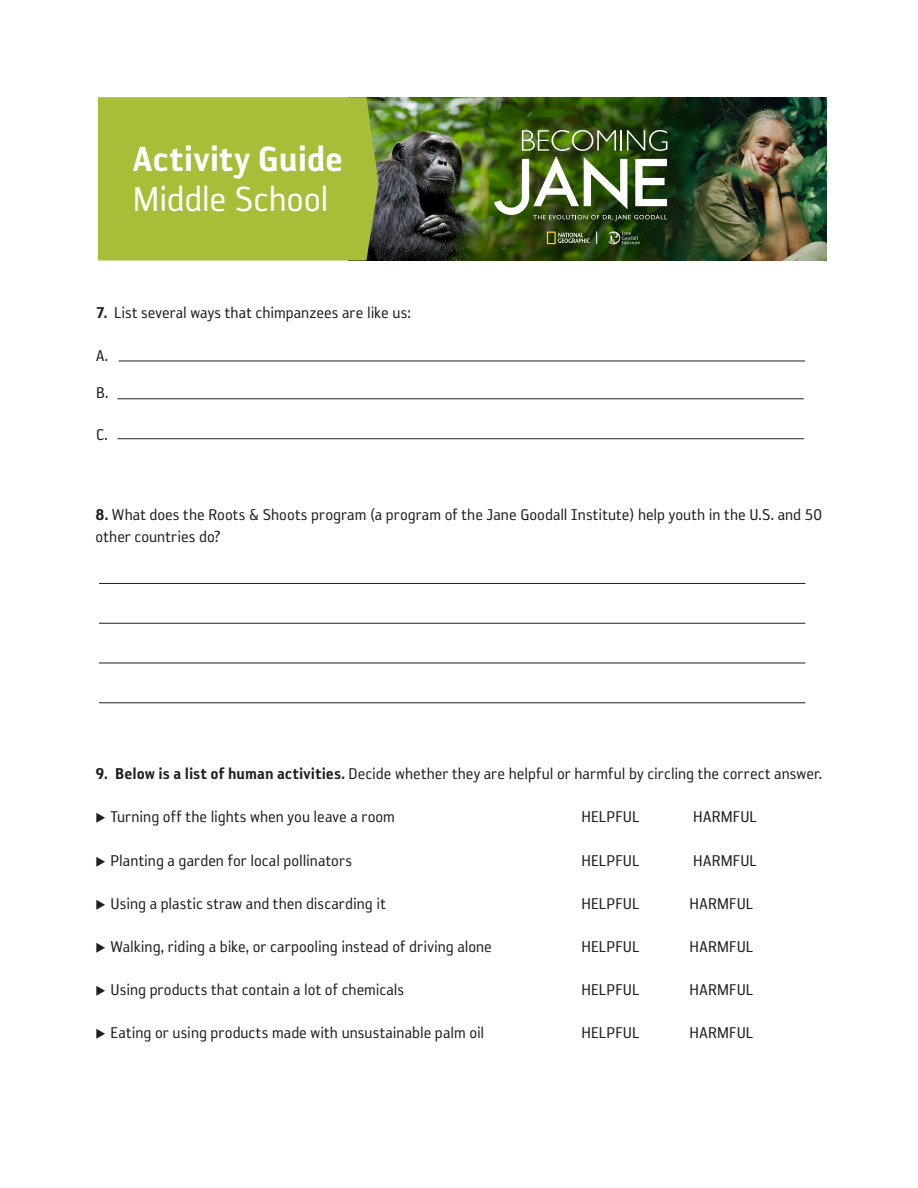
<style>
.page{position:relative;width:918px;height:1188px;background:#fff}
.page>*{position:absolute;margin:0;border:0;box-sizing:border-box;transform-origin:0 0}
.t1{font:40.05px "Reykjavik One OT C Gauge";letter-spacing:.005em;color:#fff}
.t2{font:40.05px "Reykjavik One OT A Gauge";letter-spacing:-.01em;color:#fff}
.t3{font:18px/21.6px "Reykjavik One OT A Gauge";color:#231f20}
.s1{font-family:"Reykjavik One OT C Gauge"}
</style>
<div class="page">
<hr style="left:99px;top:583px;width:706px;height:1px;background:#231f20">
<hr style="left:99px;top:663px;width:706px;height:1px;background:#231f20">
<hr style="left:99px;top:623px;width:706px;height:1px;background:#231f20">
<hr style="left:99px;top:702px;width:706px;height:1px;background:#231f20">
<hr style="left:118px;top:361px;width:687px;height:1px;background:#231f20">
<hr style="left:117px;top:398px;width:687px;height:1px;background:#231f20">
<hr style="left:117px;top:438px;width:687px;height:1px;background:#231f20">
<img style="left:379px;top:97px;width:448px;height:163px">
<div style="left:98px;top:97px;width:281px;height:163px;background:#a8bd38"></div>
<svg style="left:547px;top:232px;width:43px;height:12px"></svg>
<svg style="left:596px;top:231px;width:1px;height:13px"></svg>
<svg style="left:608px;top:231px;width:32px;height:14px"></svg>
<img style="left:494px;top:130px;width:173px;height:91px">
<p class="t1" style="left:133px;top:138px;width:212px">Activity Guide</p>
<p class="t2" style="left:133px;top:179px;width:197px">Middle School</p>
<p class="t3" style="left:96px;top:302px;width:317px"><span class="s1">7.</span> List several ways that chimpanzees are like us:</p>
<p class="t3" style="left:96px;top:345px;width:14px">A.</p>
<p class="t3" style="left:96px;top:382px;width:14px">B.</p>
<p class="t3" style="left:96px;top:424px;width:13px">C.</p>
<p class="t3" style="left:96px;top:504px;width:728px"><span class="s1">8.</span> What does the Roots &amp; Shoots program (a program of the Jane Goodall Institute) help youth in the U.S. and 50 other countries do?</p>
<p class="t3" style="left:96px;top:763px;width:728px"><span class="s1">9. Below is a list of human activities.</span> Decide whether they are helpful or harmful by circling the correct answer.</p>
<p class="t3" style="left:96px;top:806px;width:301px">◆ Turning off the lights when you leave a room</p>
<p class="t3" style="left:582px;top:806px;width:59px">HELPFUL</p>
<p class="t3" style="left:693px;top:806px;width:65px">HARMFUL</p>
<p class="t3" style="left:96px;top:850px;width:258px">◆ Planting a garden for local pollinators</p>
<p class="t3" style="left:582px;top:850px;width:59px">HELPFUL</p>
<p class="t3" style="left:693px;top:850px;width:65px">HARMFUL</p>
<p class="t3" style="left:96px;top:893px;width:292px">◆ Using a plastic straw and then discarding it</p>
<p class="t3" style="left:582px;top:893px;width:59px">HELPFUL</p>
<p class="t3" style="left:690px;top:893px;width:65px">HARMFUL</p>
<p class="t3" style="left:96px;top:936px;width:398px">◆ Walking, riding a bike, or carpooling instead of driving alone</p>
<p class="t3" style="left:582px;top:936px;width:59px">HELPFUL</p>
<p class="t3" style="left:690px;top:936px;width:65px">HARMFUL</p>
<p class="t3" style="left:96px;top:979px;width:310px">◆ Using products that contain a lot of chemicals</p>
<p class="t3" style="left:582px;top:979px;width:59px">HELPFUL</p>
<p class="t3" style="left:690px;top:979px;width:65px">HARMFUL</p>
<p class="t3" style="left:96px;top:1022px;width:390px">◆ Eating or using products made with unsustainable palm oil</p>
<p class="t3" style="left:582px;top:1022px;width:59px">HELPFUL</p>
<p class="t3" style="left:690px;top:1022px;width:65px">HARMFUL</p>
</div>
